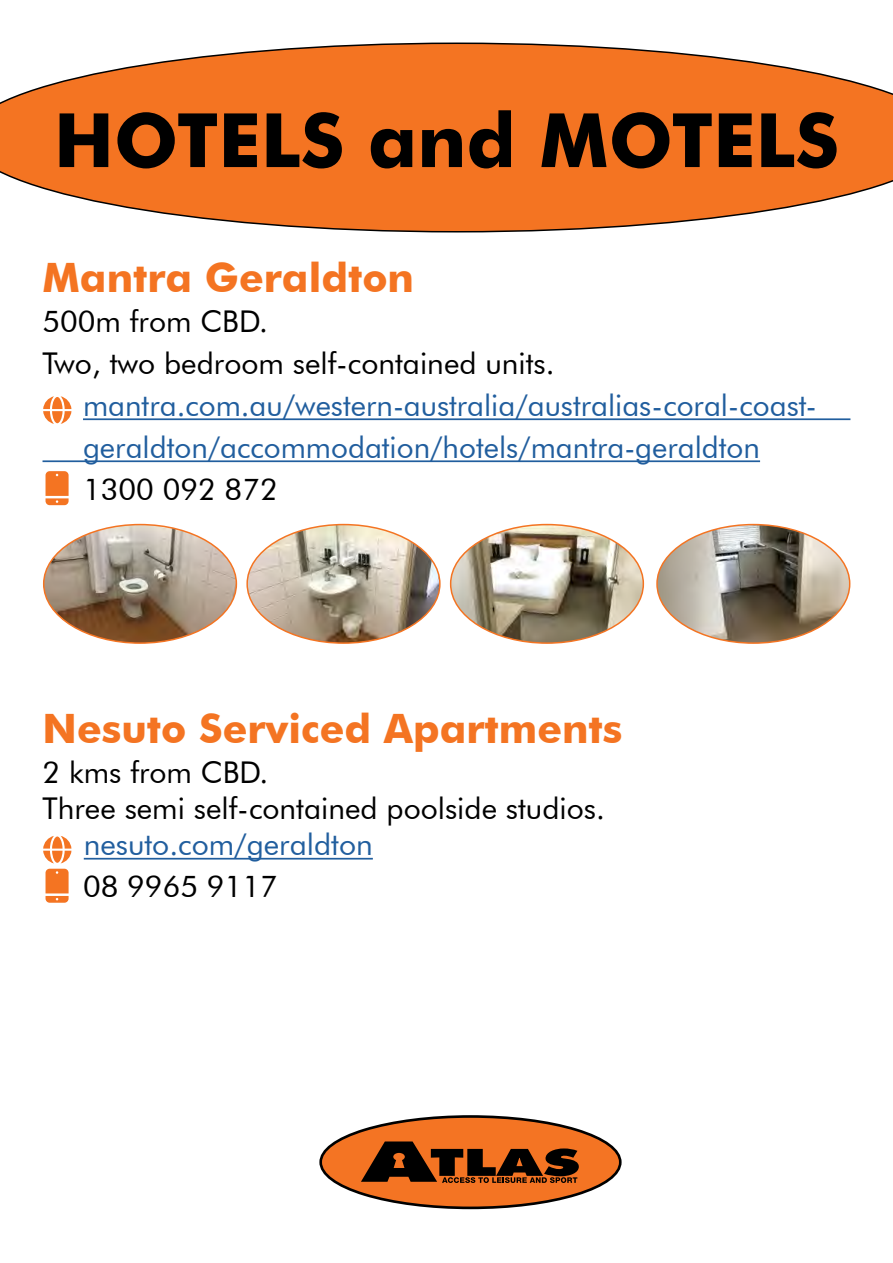
<style>
.page{position:relative;width:893px;height:1263px;background:#fff}
.page>*{position:absolute;margin:0;border:0;box-sizing:border-box;transform-origin:0 0}
.t1{font:700 75px "Futura BT";color:#000}
.t2{font:700 40.5px "Futura BT";color:#f47422}
.t3{font:30px/42px "Futura BT";color:#215e9e}
.t4{font:30px/42px "Futura BT";color:#000}
</style>
<div class="page">
<hr style="left:83px;top:418px;width:767px;height:2px;background:#215e9e">
<hr style="left:43px;top:460px;width:717px;height:2px;background:#215e9e">
<svg style="left:46px;top:471px;width:23px;height:34px"></svg>
<svg style="left:43px;top:396px;width:28px;height:28px"></svg>
<img style="left:44px;top:525px;width:192px;height:118px">
<img style="left:247px;top:525px;width:193px;height:118px">
<img style="left:451px;top:525px;width:192px;height:118px">
<img style="left:659px;top:525px;width:191px;height:118px">
<svg style="left:46px;top:869px;width:23px;height:34px"></svg>
<svg style="left:43px;top:836px;width:28px;height:27px"></svg>
<svg style="left:0;top:43px;width:893px;height:189px"></svg>
<svg style="left:319px;top:1115px;width:303px;height:94px"></svg>
<hr style="left:84px;top:858px;width:289px;height:1px;background:#215e9e">
<h1 class="t1" style="left:54px;top:95px;width:787px">HOTELS and MOTELS</h1>
<h2 class="t2" style="left:43px;top:253px;width:373px">Mantra Geraldton</h2>
<p class="t4" style="left:43px;top:300px;width:514px">500m from CBD.<br>Two, two bedroom self-contained units.</p>
<p class="t3" style="left:83px;top:384px;width:735px">mantra.com.au/western-australia/australias-coral-coast&shy;geraldton/accommodation/hotels/mantra-geraldton</p>
<p class="t4" style="left:83px;top:468px;width:196px">1300 092 872</p>
<h2 class="t2" style="left:43px;top:704px;width:581px">Nesuto Serviced Apartments</h2>
<p class="t4" style="left:43px;top:754px;width:564px;line-height:36px">2 kms from CBD.<br>Three semi self-contained poolside studios.</p>
<p class="t3" style="left:84px;top:823px;width:291px">nesuto.com/geraldton</p>
<p class="t4" style="left:83px;top:865px;width:196px">08 9965 9117</p>
</div>
